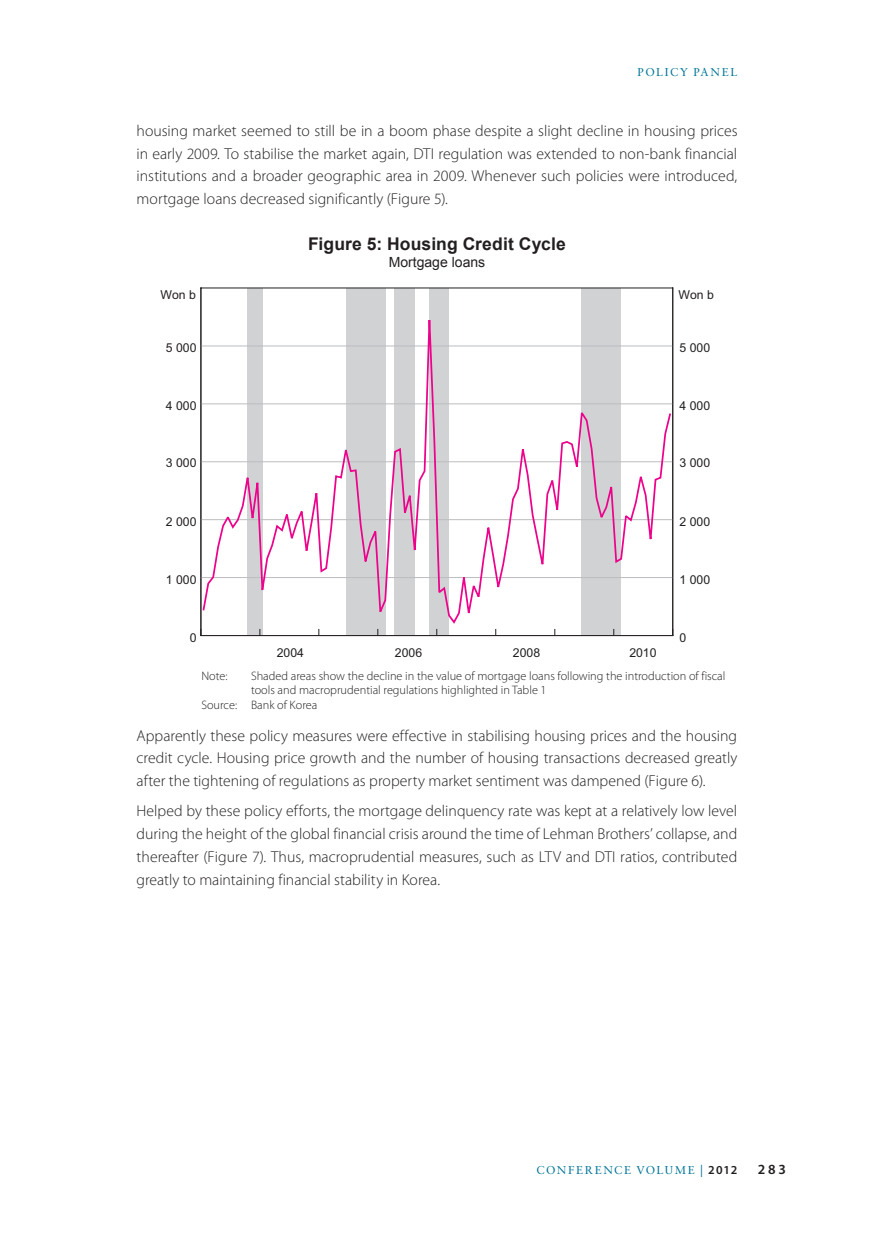
<style>
.page{position:relative;width:874px;height:1241px;background:#fff}
.page>*{position:absolute;margin:0;border:0;box-sizing:border-box;transform-origin:0 0}
.t1{font:700 17.5px "Arial";letter-spacing:.01em;color:#231f20}
.t2{font:300 15.75px/22.8px "Myriad Pro";color:#231f20;text-align:justify}
.t3{font:14px "Arial";color:#231f20}
.t4{font:600 14px "Myriad Pro";color:#231f20}
.t5{font:300 12.25px "Myriad Pro";color:#231f20}
.t6{font:12.25px "Arial";color:#231f20}
.t7{font:11.38px "Sabon LT Std";letter-spacing:.14em;color:#007598}
.s1{font-family:"Myriad Pro";font-size:12.25px}
.s2{font-family:"Myriad Pro";font-weight:600;font-size:12.25px;color:#231f20}
</style>
<div class="page">
<div style="left:247px;top:288px;width:15px;height:347px;background:#d1d2d4"></div>
<div style="left:345px;top:288px;width:40px;height:347px;background:#d1d2d4"></div>
<div style="left:394px;top:288px;width:20px;height:347px;background:#d1d2d4"></div>
<div style="left:429px;top:288px;width:19px;height:347px;background:#d1d2d4"></div>
<div style="left:581px;top:288px;width:39px;height:347px;background:#d1d2d4"></div>
<svg style="left:201px;top:287px;width:471px;height:338px"></svg>
<hr style="left:200px;top:287px;width:1px;height:349px;background:#231f20">
<hr style="left:672px;top:287px;width:1px;height:349px;background:#231f20">
<hr style="left:200px;top:635px;width:472px;height:1px;background:#231f20">
<p class="t7" style="left:637px;top:65px;width:101px">POLICY PANEL</p>
<p class="t2" style="left:136px;top:119px;width:602px">housing market seemed to still be in a boom phase despite a slight decline in housing prices in early 2009. To stabilise the market again, DTI regulation was extended to non-bank financial institutions and a broader geographic area in 2009. Whenever such policies were introduced, mortgage loans decreased significantly (Figure 5).</p>
<p class="t1" style="left:308px;top:232px;width:259px">Figure 5: Housing Credit Cycle</p>
<p class="t3" style="left:388px;top:253px;width:98px">Mortgage loans</p>
<p class="t6" style="left:160px;top:290px;width:37px">Won b</p>
<p class="t6" style="left:678px;top:290px;width:37px">Won b</p>
<p class="t6" style="left:166px;top:342px;width:32px">5 000</p>
<p class="t6" style="left:679px;top:342px;width:32px">5 000</p>
<p class="t6" style="left:166px;top:401px;width:32px">4 000</p>
<p class="t6" style="left:679px;top:401px;width:32px">4 000</p>
<p class="t6" style="left:166px;top:458px;width:32px">3 000</p>
<p class="t6" style="left:679px;top:458px;width:32px">3 000</p>
<p class="t6" style="left:166px;top:517px;width:32px">2 000</p>
<p class="t6" style="left:679px;top:517px;width:32px">2 000</p>
<p class="t6" style="left:166px;top:574px;width:32px">1 000</p>
<p class="t6" style="left:679px;top:574px;width:32px">1 000</p>
<p class="t6" style="left:190px;top:632px;width:8px">0</p>
<p class="t6" style="left:679px;top:632px;width:8px">0</p>
<p class="t6" style="left:276px;top:648px;width:29px">2004</p>
<p class="t6" style="left:394px;top:648px;width:29px">2006</p>
<p class="t6" style="left:512px;top:648px;width:29px">2008</p>
<p class="t6" style="left:629px;top:648px;width:29px">2010</p>
<p class="t5" style="left:201px;top:668px;width:28px">Note:</p>
<p class="t5" style="left:251px;top:668px;width:475px">Shaded areas show the decline in the value of mortgage loans following the introduction of fiscal</p>
<p class="t5" style="left:251px;top:682px;width:297px">tools and macroprudential regulations highlighted in Table 1</p>
<p class="t5" style="left:201px;top:697px;width:117px">Source: Bank of Korea</p>
<p class="t2" style="left:136px;top:723px;width:602px">Apparently these policy measures were effective in stabilising housing prices and the housing credit cycle. Housing price growth and the number of housing transactions decreased greatly after the tightening of regulations as property market sentiment was dampened (Figure 6).</p>
<p class="t2" style="left:136px;top:799px;width:602px">Helped by these policy efforts, the mortgage delinquency rate was kept at a relatively low level during the height of the global financial crisis around the time of Lehman Brothers’ collapse, and thereafter (Figure 7). Thus, macroprudential measures, such as LTV and DTI ratios, contributed greatly to maintaining financial stability in Korea.</p>
<p class="t7" style="left:536px;top:1163px;width:202px">CONFERENCE VOLUME <span class="s1">|</span> <span class="s2">2012</span></p>
<p class="t4" style="left:757px;top:1160px;width:30px">283</p>
</div>
